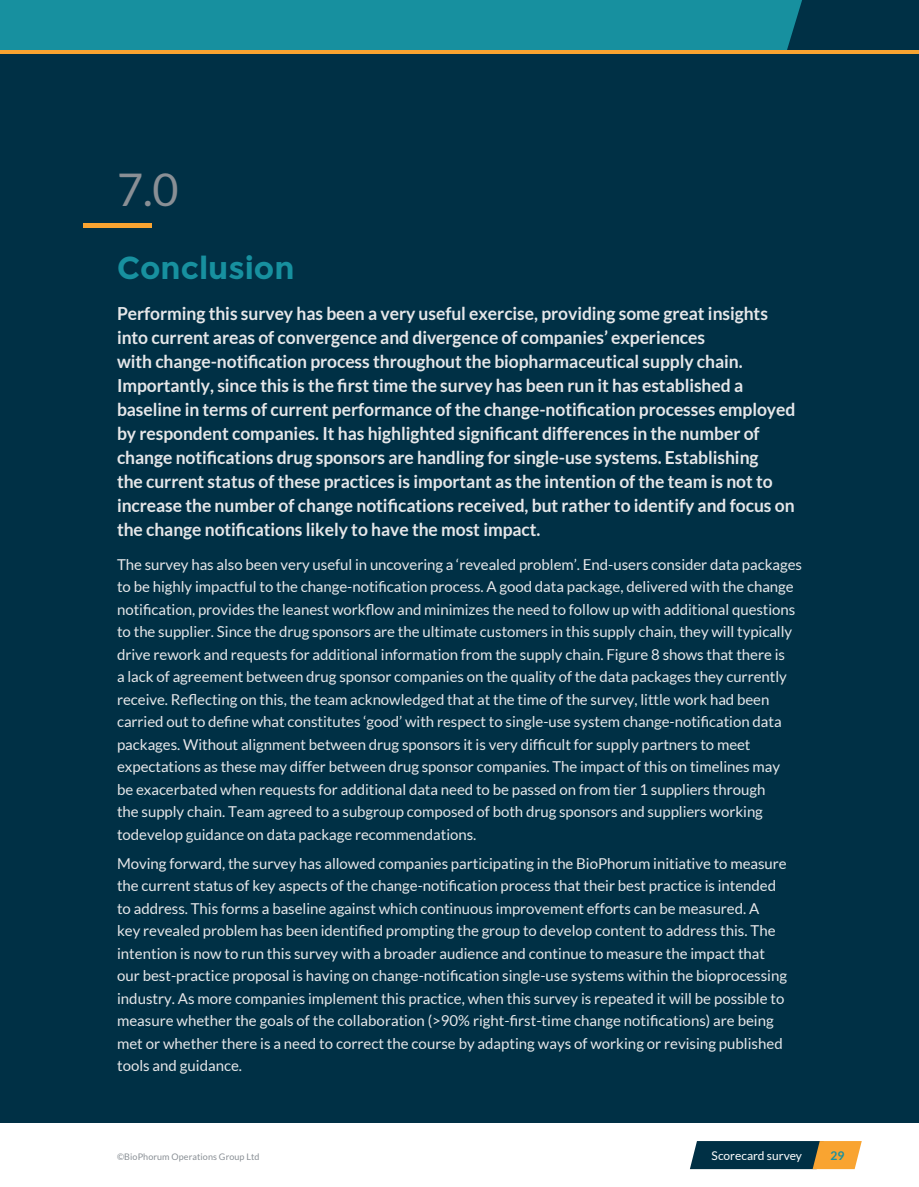
<style>
.page{position:relative;width:919px;height:1187px;background:#fff}
.page>*{position:absolute;margin:0;border:0;box-sizing:border-box;transform-origin:0 0}
.t1{font:45px "Lato";color:#898f95}
.t2{font:700 31.5px "Montserrat";color:#17909f}
.t3{font:700 18px/24px "Lato";letter-spacing:-.005em;color:#e6e7e9}
.t4{font:15px/22.5px "Lato";letter-spacing:-.005em;color:#e6e7e9}
.t5{font:12px "Lato";color:#fff}
.t6{font:700 12px "Lato";color:#17909f}
.t7{font:9px "Lato";letter-spacing:.01em;color:#898f95}
</style>
<div class="page">
<svg style="left:690px;top:1141px;width:171px;height:27px;background:#465447"></svg>
<div style="left:0;top:0;width:918px;height:51px;background:#17909f"></div>
<div style="left:787px;top:0;width:131px;height:50px;background:#003045"></div>
<hr style="left:0;top:50px;width:918px;height:4px;background:#f9a431">
<div style="left:0;top:54px;width:918px;height:1069px;background:#003045"></div>
<hr style="left:83px;top:223px;width:68px;height:4px;background:#f9a431">
<h1 class="t1" style="left:117px;top:165px;width:63px">7.0</h1>
<h2 class="t2" style="left:117px;top:249px;width:179px">Conclusion</h2>
<p class="t3" style="left:117px;top:301px;width:680px">Performing this survey has been a very useful exercise, providing some great insights into current areas of convergence and divergence of companies’ experiences<br>with change-notification process throughout the biopharmaceutical supply chain.<br>Importantly, since this is the first time the survey has been run it has established a baseline in terms of current performance of the change-notification processes employed by respondent companies. It has highlighted significant differences in the number of change notifications drug sponsors are handling for single-use systems. Establishing<br>the current status of these practices is important as the intention of the team is not to increase the number of change notifications received, but rather to identify and focus on the change notifications likely to have the most impact.</p>
<p class="t4" style="left:117px;top:552px;width:686px">The survey has also been very useful in uncovering a ‘revealed problem’. End-users consider data packages to be highly impactful to the change-notification process. A good data package, delivered with the change notification, provides the leanest workflow and minimizes the need to follow up with additional questions to the supplier. Since the drug sponsors are the ultimate customers in this supply chain, they will typically drive rework and requests for additional information from the supply chain. Figure 8 shows that there is<br>a lack of agreement between drug sponsor companies on the quality of the data packages they currently receive. Reflecting on this, the team acknowledged that at the time of the survey, little work had been carried out to define what constitutes ‘good’ with respect to single-use system change-notification data packages. Without alignment between drug sponsors it is very difficult for supply partners to meet expectations as these may differ between drug sponsor companies. The impact of this on timelines may<br>be exacerbated when requests for additional data need to be passed on from tier 1 suppliers through<br>the supply chain. Team agreed to a subgroup composed of both drug sponsors and suppliers working todevelop guidance on data package recommendations.</p>
<p class="t4" style="left:117px;top:851px;width:671px">Moving forward, the survey has allowed companies participating in the BioPhorum initiative to measure the current status of key aspects of the change-notification process that their best practice is intended to address. This forms a baseline against which continuous improvement efforts can be measured. A<br>key revealed problem has been identified prompting the group to develop content to address this. The intention is now to run this survey with a broader audience and continue to measure the impact that our best-practice proposal is having on change-notification single-use systems within the bioprocessing industry. As more companies implement this practice, when this survey is repeated it will be possible to measure whether the goals of the collaboration (&gt;90% right-first-time change notifications) are being met or whether there is a need to correct the course by adapting ways of working or revising published tools and guidance.</p>
<p class="t7" style="left:117px;top:1151px;width:144px">©BioPhorum Operations Group Ltd</p>
<p class="t5" style="left:711px;top:1148px;width:92px">Scorecard survey</p>
<p class="t6" style="left:830px;top:1148px;width:15px">29</p>
</div>
